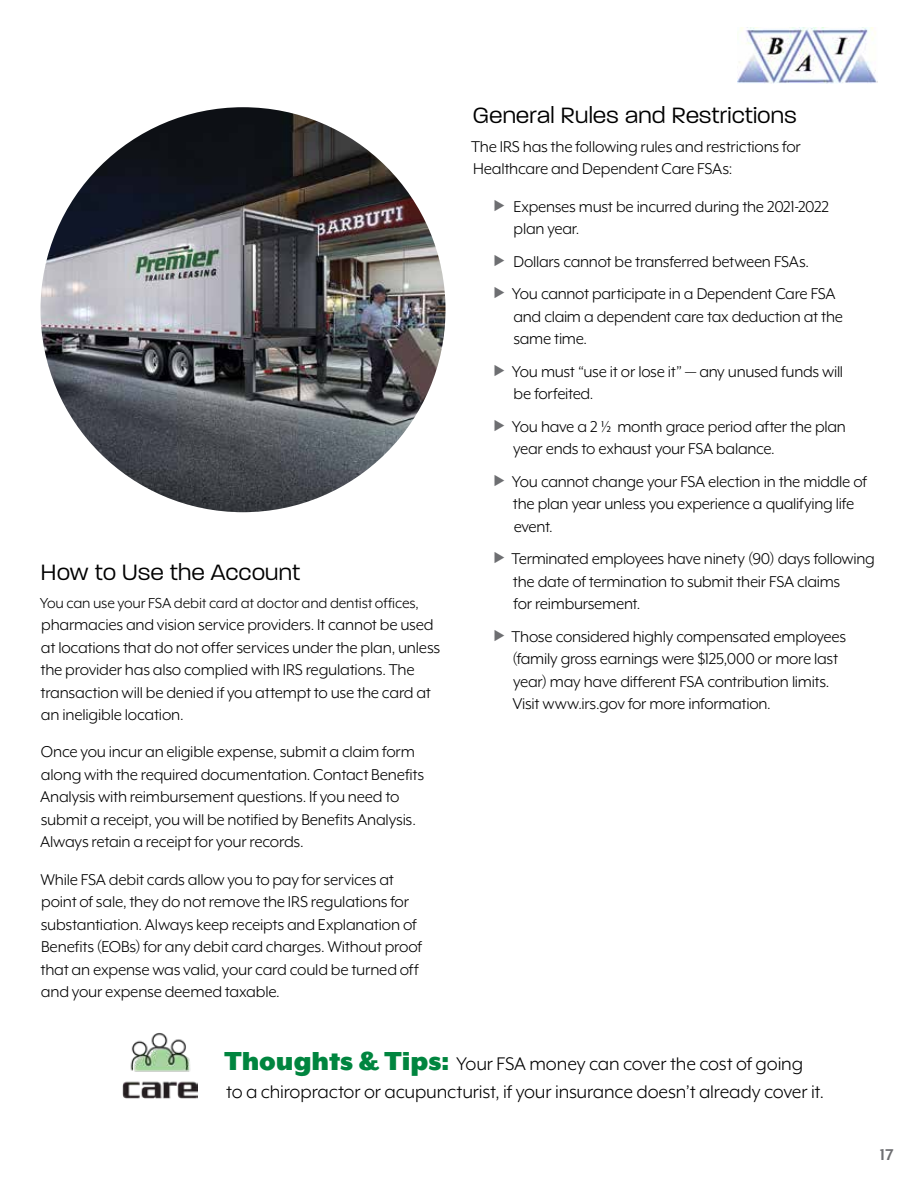
<style>
.page{position:relative;width:918px;height:1188px;background:#fff}
.page>*{position:absolute;margin:0;border:0;box-sizing:border-box;transform-origin:0 0}
.t1{font:300 24px "Paralucent";letter-spacing:.015em;color:#000}
.t2{font:21px/28.5px "Mr Eaves XL Mod OT";letter-spacing:-.01em;color:#000}
.t3{font:18px/22.5px "Mr Eaves XL Mod OT";letter-spacing:-.015em;color:#000}
.t4{font:700 18px "Mr Eaves XL Mod OT";color:#6d6e71}
.t5{font:16.65px "Mr Eaves XL Mod OT";letter-spacing:-.01em;color:#000}
.s1{font-weight:900;font-size:30px;color:#00853f}
</style>
<div class="page">
<img style="left:40px;top:107px;width:406px;height:405px;border-radius:202px">
<img style="left:123px;top:1033px;width:74px;height:65px">
<img style="left:738px;top:27px;width:140px;height:56px">
<h1 class="t1" style="left:41px;top:558px;width:261px">How to Use the Account</h1>
<p class="t5" style="left:40px;top:594px;width:381px">You can use your FSA debit card at doctor and dentist offices,</p>
<p class="t3" style="left:40px;top:613px;width:401px">pharmacies and vision service providers. It cannot be used at locations that do not offer services under the plan, unless the provider has also complied with IRS regulations. The transaction will be denied if you attempt to use the card at an ineligible location.</p>
<p class="t3" style="left:40px;top:741px;width:386px">Once you incur an eligible expense, submit a claim form along with the required documentation. Contact Benefits Analysis with reimbursement questions. If you need to submit a receipt, you will be notified by Benefits Analysis.<br>Always retain a receipt for your records.</p>
<p class="t3" style="left:40px;top:868px;width:383px">While FSA debit cards allow you to pay for services at point of sale, they do not remove the IRS regulations for substantiation. Always keep receipts and Explanation of Benefits (EOBs) for any debit card charges. Without proof that an expense was valid, your card could be turned off and your expense deemed taxable.</p>
<h1 class="t1" style="left:473px;top:101px;width:325px">General Rules and Restrictions</h1>
<p class="t3" style="left:471px;top:135px;width:331px">The IRS has the following rules and restrictions for<br>Healthcare and Dependent Care FSAs:</p>
<p class="t3" style="left:514px;top:195px;width:317px">Expenses must be incurred during the 2021-2022 plan year.</p>
<p class="t3" style="left:512px;top:245px;width:325px;line-height:32.5px">Dollars cannot be transferred between FSAs.<br>You cannot participate in a Dependent Care FSA</p>
<p class="t3" style="left:513px;top:305px;width:331px">and claim a dependent care tax deduction at the same time.</p>
<p class="t3" style="left:512px;top:360px;width:333px">You must “use it or lose it” — any unused funds will be forfeited.</p>
<p class="t3" style="left:512px;top:415px;width:335px">You have a 2 ½ month grace period after the plan year ends to exhaust your FSA balance.</p>
<p class="t3" style="left:512px;top:470px;width:356px">You cannot change your FSA election in the middle of the plan year unless you experience a qualifying life event.</p>
<p class="t3" style="left:512px;top:547px;width:365px">Terminated employees have ninety (90) days following the date of termination to submit their FSA claims<br>for reimbursement.</p>
<p class="t3" style="left:512px;top:625px;width:336px">Those considered highly compensated employees (family gross earnings were $125,000 or more last year) may have different FSA contribution limits.<br>Visit www.irs.gov for more information.</p>
<p class="t2" style="left:224px;top:1049px;width:601px"><span class="s1">Thoughts &amp; Tips:</span> Your FSA money can cover the cost of going to a chiropractor or acupuncturist, if your insurance doesn’t already cover it.</p>
<p class="t4" style="left:880px;top:1146px;width:15px">17</p>
</div>
